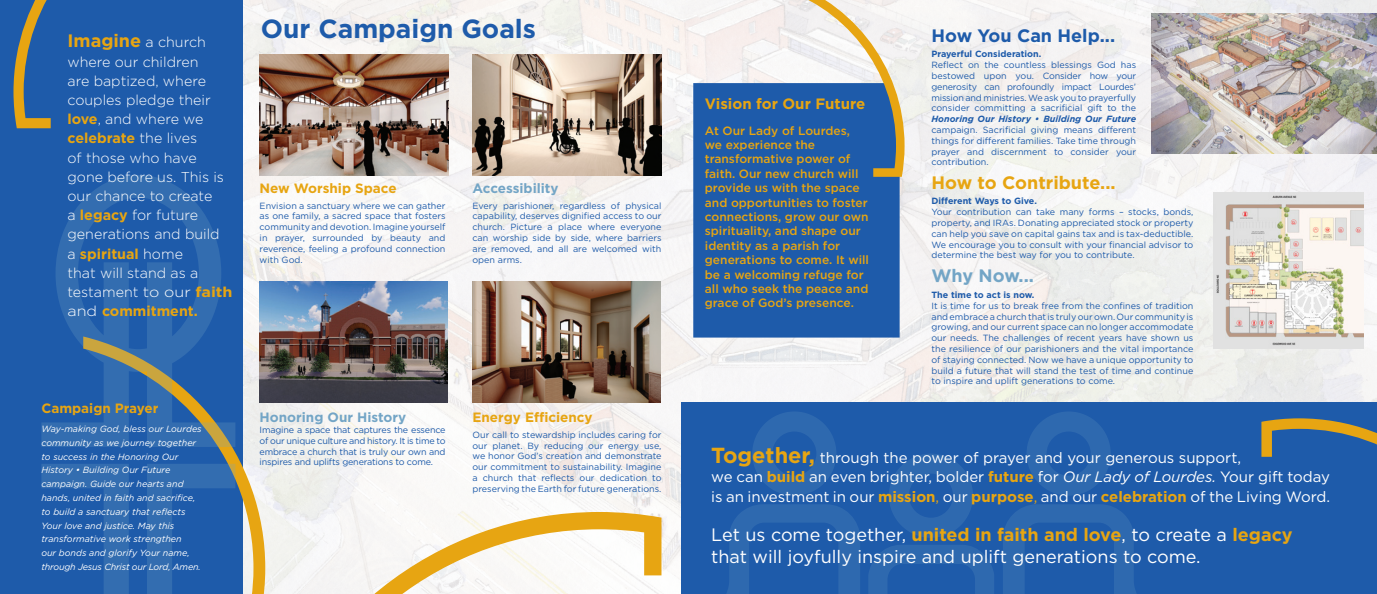
<style>
.page{position:relative;width:1377px;height:594px;background:#fff}
.page>*{position:absolute;margin:0;border:0;box-sizing:border-box;transform-origin:0 0}
.t1{font:700 26.25px "Gotham";color:#1e5baa}
.t2{font:18px "Gotham";color:#fff}
.t3{font:700 18px "Gotham";color:#e7a512}
.t4{font:700 18px "Gotham";color:#1e5baa}
.t5{font:700 18px "Gotham";letter-spacing:-.01em;color:#73a5c6}
.t6{font:15px/19.5px "Gotham";color:#fff}
.t7{font:700 15px "Gotham";color:#e7a512}
.t8{font:300 14.25px/19.2px "Gotham";color:#fff}
.t9{font:700 13.5px "Gotham";color:#e7a512}
.t10{font:700 13.5px "Gotham";color:#73a5c6}
.t11{font:500 12px/14.4px "Gotham";color:#e7a512}
.t12{font:9px/10.8px "Gotham";color:#1e5baa;text-align:justify}
.t13{font:italic 9px/13.8px "Gotham";color:#fff}
.t14{font:700 9px "Gotham";color:#1e5baa}
.s1{font-weight:300;font-size:14.25px;color:#fff}
.s2{font-weight:700;color:#e7a512}
.s3{font-weight:700;font-style:italic}
.s4{font-weight:700;font-size:21.83px;color:#e7a512}
.s5{font-style:italic}
.s6{color:#e7a512}
</style>
<div class="page">
<img style="left:243px;top:0;width:1134px;height:576px">
<svg style="left:265px;top:512px;width:396px;height:82px;fill:#f8f7f6"></svg>
<div style="left:681px;top:403px;width:696px;height:191px;background:#1e5baa"></div>
<svg style="left:727px;top:504px;width:133px;height:90px"></svg>
<svg style="left:752px;top:412px;width:84px;height:84px"></svg>
<svg style="left:889px;top:454px;width:84px;height:84px"></svg>
<svg style="left:1003px;top:504px;width:133px;height:90px"></svg>
<svg style="left:1027px;top:412px;width:84px;height:84px"></svg>
<svg style="left:868px;top:545px;width:126px;height:49px"></svg>
<div style="left:0;top:0;width:243px;height:594px;background:#1e5baa"></div>
<svg style="left:218px;top:336px;width:47px;height:258px"></svg>
<svg style="left:41px;top:175px;width:194px;height:272px"></svg>
<svg style="left:41px;top:464px;width:88px;height:130px"></svg>
<svg style="left:147px;top:464px;width:88px;height:130px"></svg>
<img style="left:260px;top:54px;width:189px;height:122px">
<img style="left:1213px;top:193px;width:151px;height:156px">
<img style="left:472px;top:54px;width:190px;height:121px">
<svg style="left:13px;top:0;width:38px;height:128px"></svg>
<img style="left:260px;top:281px;width:188px;height:122px">
<img style="left:472px;top:281px;width:189px;height:122px">
<svg style="left:1261px;top:418px;width:116px;height:39px"></svg>
<img style="left:1151px;top:13px;width:226px;height:140px">
<div style="left:693px;top:83px;width:207px;height:255px;background:#1e5baa"></div>
<svg style="left:773px;top:0;width:132px;height:177px"></svg>
<p class="t3" style="left:68px;top:29px;width:140px">Imagine <span class="s1">a church</span></p>
<p class="t8" style="left:68px;top:52px;width:158px">where our children are baptized, where couples pledge their <span class="s2">love</span>, and where we <span class="s2">celebrate</span> the lives<br>of those who have gone before us. This is our chance to create a <span class="s2">legacy</span> for future generations and build</p>
<p class="t8" style="left:68px;top:244px;width:167px">a <span class="s2">spiritual</span> home<br>that will stand as a testament to our <span class="s2">faith </span>and <span class="s2">commitment.</span></p>
<p class="t1" style="left:261px;top:11px;width:277px">Our Campaign Goals</p>
<p class="t9" style="left:260px;top:179px;width:139px">New Worship Space</p>
<p class="t12" style="left:260px;top:200px;width:187px">Envision a sanctuary where we can gather as one family, a sacred space that fosters community and devotion. Imagine yourself in prayer, surrounded by beauty and reverence, feeling a profound connection with God.</p>
<p class="t10" style="left:472px;top:179px;width:88px">Accessibility</p>
<p class="t12" style="left:472px;top:200px;width:191px">Every parishioner, regardless of physical capability, deserves dignified access to our church. Picture a place where everyone can worship side by side, where barriers are removed, and all are welcomed with open arms.</p>
<p class="t9" style="left:41px;top:400px;width:119px">Campaign Prayer</p>
<p class="t13" style="left:41px;top:422px;width:162px">Way-making God, bless our Lourdes community as we journey together to success in the Honoring Our<br>History • Building Our Future campaign. Guide our hearts and hands, united in faith and sacrifice, to build a sanctuary that reflects<br>Your love and justice. May this transformative work strengthen<br>our bonds and glorify Your name, through Jesus Christ our Lord, Amen.</p>
<p class="t10" style="left:260px;top:409px;width:148px">Honoring Our History</p>
<p class="t12" style="left:260px;top:424px;width:187px">Imagine a space that captures the essence of our unique culture and history. It is time to embrace a church that is truly our own and inspires and uplifts generations to come.</p>
<p class="t9" style="left:472px;top:409px;width:122px">Energy Efficiency</p>
<p class="t12" style="left:472px;top:429px;width:191px">Our call to stewardship includes caring for our planet. By reducing our energy use, we honor God’s creation and demonstrate our commitment to sustainability. Imagine a church that reflects our dedication to preserving the Earth for future generations.</p>
<p class="t7" style="left:705px;top:94px;width:162px">Vision for Our Future</p>
<p class="t11" style="left:705px;top:123px;width:166px">At Our Lady of Lourdes, we experience the transformative power of faith. Our new church will provide us with the space and opportunities to foster connections, grow our own spirituality, and shape our identity as a parish for generations to come. It will be a welcoming refuge for all who seek the peace and grace of God’s presence.</p>
<p class="t4" style="left:932px;top:23px;width:185px">How You Can Help...</p>
<p class="t14" style="left:932px;top:48px;width:111px">Prayerful Consideration.</p>
<p class="t12" style="left:932px;top:59px;width:206px">Reflect on the countless blessings God has bestowed upon you. Consider how your generosity can profoundly impact Lourdes’ mission and ministries. We ask you to prayerfully consider committing a sacrificial gift to the <span class="s3">Honoring Our History • Building Our Future </span>campaign. Sacrificial giving means different things for different families. Take time through prayer and discernment to consider your contribution.</p>
<p class="t3" style="left:932px;top:170px;width:186px">How to Contribute...</p>
<p class="t14" style="left:932px;top:195px;width:107px">Different Ways to Give.</p>
<p class="t12" style="left:932px;top:206px;width:263px">Your contribution can take many forms – stocks, bonds, property, and IRAs. Donating appreciated stock or property can help you save on capital gains tax and is tax-deductible.<br>We encourage you to consult with your financial advisor to determine the best way for you to contribute.</p>
<p class="t5" style="left:932px;top:264px;width:104px">Why Now...</p>
<p class="t14" style="left:932px;top:289px;width:104px">The time to act is now.</p>
<p class="t12" style="left:932px;top:300px;width:263px">It is time for us to break free from the confines of tradition and embrace a church that is truly our own. Our community is growing, and our current space can no longer accommodate our needs. The challenges of recent years have shown us the resilience of our parishioners and the vital importance of staying connected. Now we have a unique opportunity to build a future that will stand the test of time and continue to inspire and uplift generations to come.</p>
<p class="t6" style="left:711px;top:447px;width:531px"><span class="s4">Together,</span> through the power of prayer and your generous support,</p>
<p class="t6" style="left:711px;top:467px;width:620px">we can <span class="s2">build</span> an even brighter, bolder <span class="s2">future</span> for <span class="s5">Our Lady of Lourdes.</span> Your gift today is an investment in our <span class="s2">mission</span><span class="s6">,</span> our <span class="s2">purpose</span><span class="s6">,</span> and our <span class="s2">celebration</span> of the Living Word.</p>
<p class="t2" style="left:711px;top:523px;width:583px">Let us come together, <span class="s2">united in faith and love</span>, to create a <span class="s2">legacy</span></p>
<p class="t2" style="left:711px;top:545px;width:491px">that will joyfully inspire and uplift generations to come.</p>
</div>
